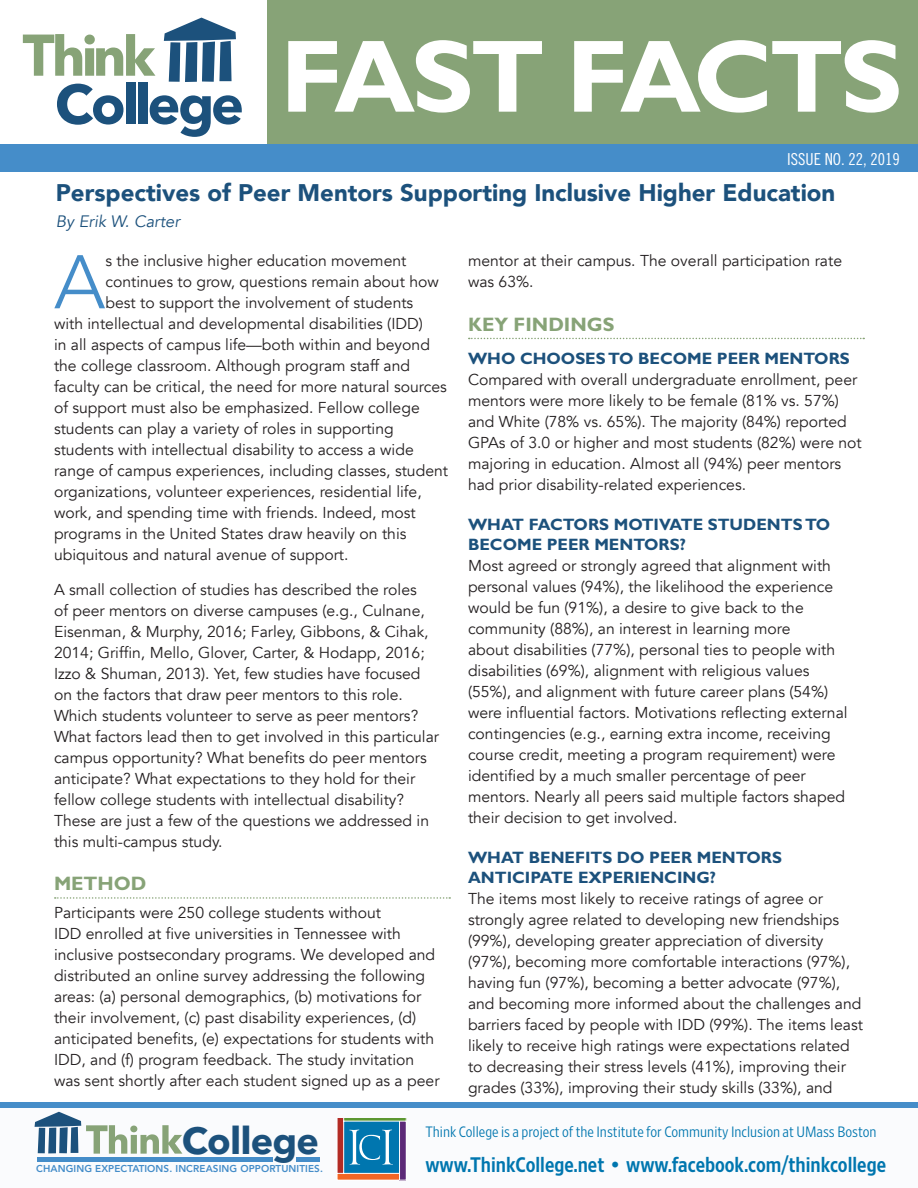
<style>
.page{position:relative;width:918px;height:1188px;background:#fff}
.page>*{position:absolute;margin:0;border:0;box-sizing:border-box;transform-origin:0 0}
._1__title{font:700 103.5px "Gill Sans";letter-spacing:-.035em;color:#fff}
._3__body_text{font:300 75px "Avenir";color:#458dc9}
.t1{font:700 37.65px "Avenir Next";letter-spacing:-.02em;color:#1c517c}
.title_bold{font:900 24px "Avenir";color:#1c517c}
.text{font:21px "Retina Narrow Med";color:#0076af}
._2__H2{font:700 19.5px "Gill Sans";color:#87a377}
._2__H3{font:700 16.5px/19.8px "Gill Sans";color:#1c517c}
._1__issue_number{font:16.5px "Trade Gothic Cond Eighteen";color:#fff}
._1__authors{font:italic 16.5px "Avenir";color:#1c517c}
._3__body_text-2{font:15.75px/21px "Avenir";color:#231f20}
.text-2{font:300 15px "Retina Narrow";color:#0076af}
.t2{font:800 9.9px "Avenir";letter-spacing:.01em;color:#458dc9}
</style>
<div class="page">
<div style="left:268px;top:0;width:650px;height:165px;background:#87a377"></div>
<div style="left:0;top:145px;width:918px;height:27px;background:#458dc9"></div>
<svg style="left:55px;top:897px;width:395px;height:2px"></svg>
<svg style="left:469px;top:338px;width:395px;height:1px"></svg>
<svg style="left:164px;top:18px;width:72px;height:64px"></svg>
<svg style="left:57px;top:84px;width:66px;height:41px"></svg>
<div style="left:126px;top:82px;width:9px;height:42px;background:#1c517c"></div>
<div style="left:138px;top:82px;width:9px;height:42px;background:#1c517c"></div>
<svg style="left:150px;top:95px;width:92px;height:42px"></svg>
<svg style="left:23px;top:34px;width:132px;height:42px"></svg>
<div style="left:0;top:1102px;width:918px;height:86px;background:#fafbfd"></div>
<div style="left:0;top:1103px;width:918px;height:5px;background:#458dc9"></div>
<svg style="left:337px;top:1118px;width:70px;height:63px;background:#58839f"></svg>
<svg style="left:35px;top:1112px;width:147px;height:42px"></svg>
<div style="left:37px;top:1157px;width:236px;height:5px;background:#458dc9"></div>
<div style="left:296px;top:1157px;width:23px;height:5px;background:#458dc9"></div>
<p class="_1__title" style="left:280px;top:16px;width:624px">FAST FACTS</p>
<p class="_1__issue_number" style="left:787px;top:149px;width:114px">ISSUE NO. 22, 2019</p>
<p class="title_bold" style="left:56px;top:172px;width:781px">Perspectives of Peer Mentors Supporting Inclusive Higher Education</p>
<p class="_1__authors" style="left:56px;top:212px;width:126px">By Erik W. Carter</p>
<p class="_3__body_text" style="left:54px;top:238px;width:53px">A</p>
<p class="_3__body_text-2" style="left:105px;top:251px;width:303px">s the inclusive higher education movement</p>
<p class="_3__body_text-2" style="left:468px;top:251px;width:376px">mentor at their campus. The overall participation rate was 63%.</p>
<p class="_2__H2" style="left:468px;top:313px;width:148px">KEY FINDINGS</p>
<p class="_2__H3" style="left:468px;top:349px;width:383px">WHO CHOOSES TO BECOME PEER MENTORS</p>
<p class="_3__body_text-2" style="left:468px;top:370px;width:395px">Compared with overall undergraduate enrollment, peer mentors were more likely to be female (81% vs. 57%) and White (78% vs. 65%). The majority (84%) reported GPAs of 3.0 or higher and most students (82%) were not majoring in education. Almost all (94%) peer mentors had prior disability-related experiences.</p>
<p class="_2__H3" style="left:468px;top:515px;width:364px">WHAT FACTORS MOTIVATE STUDENTS TO<br>BECOME PEER MENTORS?</p>
<p class="_3__body_text-2" style="left:468px;top:555px;width:381px">Most agreed or strongly agreed that alignment with personal values (94%), the likelihood the experience would be fun (91%), a desire to give back to the community (88%), an interest in learning more<br>about disabilities (77%), personal ties to people with disabilities (69%), alignment with religious values (55%), and alignment with future career plans (54%) were influential factors. Motivations reflecting external contingencies (e.g., earning extra income, receiving course credit, meeting a program requirement) were identified by a much smaller percentage of peer mentors. Nearly all peers said multiple factors shaped their decision to get involved.</p>
<p class="_2__H3" style="left:468px;top:848px;width:316px">WHAT BENEFITS DO PEER MENTORS<br>ANTICIPATE EXPERIENCING?</p>
<p class="_3__body_text-2" style="left:468px;top:888px;width:396px">The items most likely to receive ratings of agree or strongly agree related to developing new friendships (99%), developing greater appreciation of diversity (97%), becoming more comfortable interactions (97%), having fun (97%), becoming a better advocate (97%), and becoming more informed about the challenges and barriers faced by people with IDD (99%). The items least likely to receive high ratings were expectations related to decreasing their stress levels (41%), improving their grades (33%), improving their study skills (33%), and</p>
<p class="_3__body_text-2" style="left:105px;top:272px;width:335px">continues to grow, questions remain about how</p>
<p class="_3__body_text-2" style="left:105px;top:293px;width:309px">best to support the involvement of students</p>
<p class="_3__body_text-2" style="left:54px;top:314px;width:370px">with intellectual and developmental disabilities (IDD)</p>
<p class="_3__body_text-2" style="left:54px;top:335px;width:377px">in all aspects of campus life—both within and beyond</p>
<p class="_3__body_text-2" style="left:54px;top:356px;width:358px">the college classroom. Although program staff and</p>
<p class="_3__body_text-2" style="left:54px;top:377px;width:394px">faculty can be critical, the need for more natural sources</p>
<p class="_3__body_text-2" style="left:54px;top:398px;width:367px">of support must also be emphasized. Fellow college</p>
<p class="_3__body_text-2" style="left:54px;top:419px;width:341px">students can play a variety of roles in supporting</p>
<p class="_3__body_text-2" style="left:54px;top:440px;width:361px">students with intellectual disability to access a wide</p>
<p class="_3__body_text-2" style="left:54px;top:461px;width:396px">range of campus experiences, including classes, student</p>
<p class="_3__body_text-2" style="left:54px;top:482px;width:369px">organizations, volunteer experiences, residential life,</p>
<p class="_3__body_text-2" style="left:54px;top:503px;width:363px">work, and spending time with friends. Indeed, most</p>
<p class="_3__body_text-2" style="left:54px;top:524px;width:354px">programs in the United States draw heavily on this</p>
<p class="_3__body_text-2" style="left:54px;top:545px;width:296px">ubiquitous and natural avenue of support.</p>
<p class="_3__body_text-2" style="left:54px;top:579px;width:387px">A small collection of studies has described the roles<br>of peer mentors on diverse campuses (e.g., Culnane, Eisenman, &amp; Murphy, 2016; Farley, Gibbons, &amp; Cihak, 2014; Griffin, Mello, Glover, Carter, &amp; Hodapp, 2016; Izzo &amp; Shuman, 2013). Yet, few studies have focused on the factors that draw peer mentors to this role.<br>Which students volunteer to serve as peer mentors?<br>What factors lead then to get involved in this particular campus opportunity? What benefits do peer mentors anticipate? What expectations to they hold for their fellow college students with intellectual disability?<br>These are just a few of the questions we addressed in this multi-campus study.</p>
<p class="_2__H2" style="left:54px;top:872px;width:94px">METHOD</p>
<p class="_3__body_text-2" style="left:54px;top:903px;width:387px">Participants were 250 college students without<br>IDD enrolled at five universities in Tennessee with inclusive postsecondary programs. We developed and distributed an online survey addressing the following areas: (a) personal demographics, (b) motivations for their involvement, (c) past disability experiences, (d) anticipated benefits, (e) expectations for students with IDD, and (f) program feedback. The study invitation was sent shortly after each student signed up as a peer</p>
<p class="t1" style="left:182px;top:1108px;width:139px">College</p>
<p class="t2" style="left:36px;top:1161px;width:288px">CHANGING EXPECTATIONS. INCREASING OPPORTUNITIES.</p>
<p class="text-2" style="left:425px;top:1123px;width:453px">Think College is a project of the Institute for Community Inclusion at UMass Boston</p>
<p class="text" style="left:425px;top:1151px;width:462px">www.ThinkCollege.net • www.facebook.com/thinkcollege</p>
</div>
